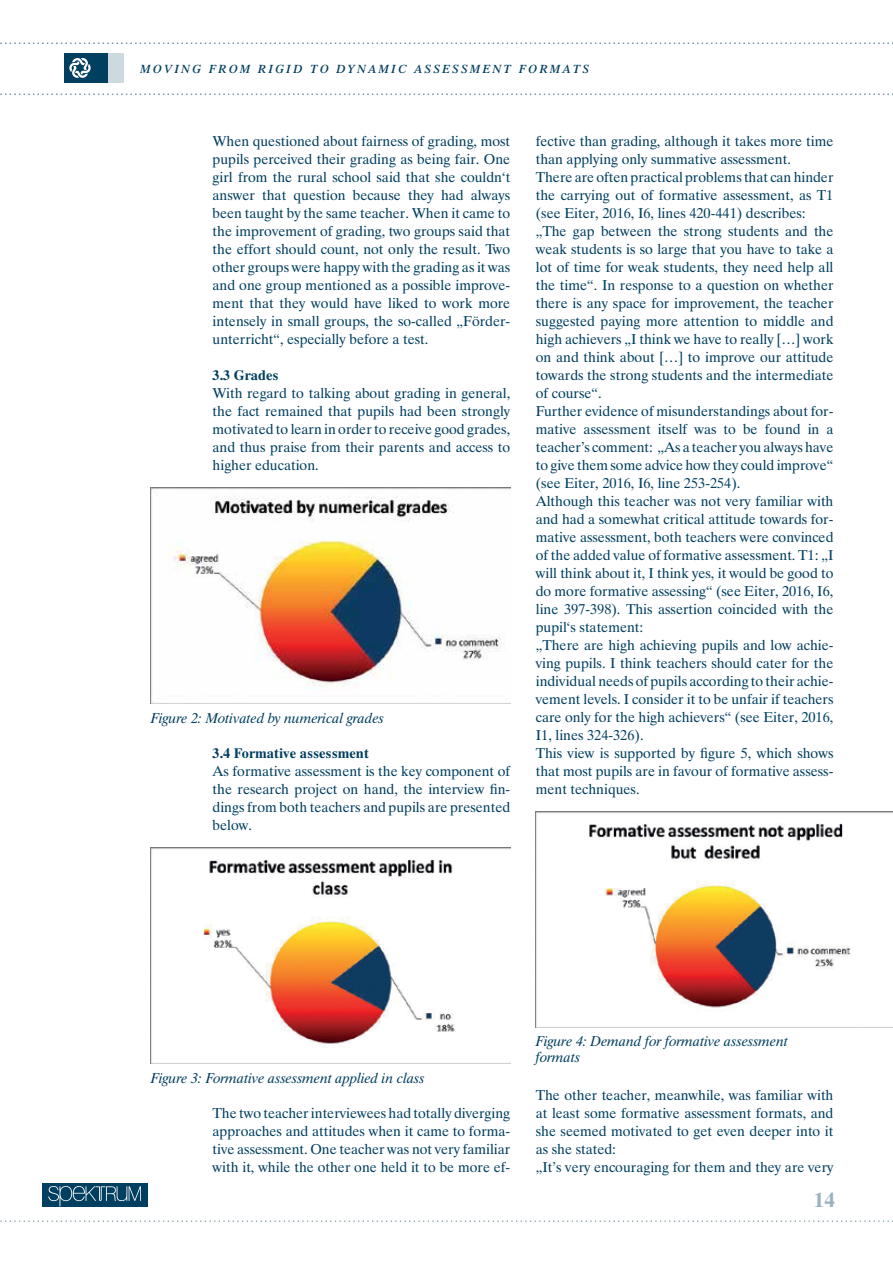
<style>
.page{position:relative;width:893px;height:1263px;background:#fff}
.page>*{position:absolute;margin:0;border:0;box-sizing:border-box;transform-origin:0 0}
.t1{font:700 21px "Dutch 801 BT";color:#99b2bf}
.t2{font:14.25px/18px "Dutch 801 BT";color:#003f5f;text-align:justify}
.t3{font:italic 14.25px/16.5px "Dutch 801 BT";color:#003f5f}
.t4{font:700 14.25px "Dutch 801 BT";color:#003f5f}
.t5{font:italic 600 12px "Dutch 801 BT";letter-spacing:.2em;color:#003f5f}
</style>
<div class="page">
<div style="left:43px;top:1182px;width:105px;height:24px;background:#003f5f"></div>
<svg style="left:48px;top:1186px;width:93px;height:20px"></svg>
<div style="left:64px;top:53px;width:45px;height:30px;background:#003f5f"></div>
<svg style="left:69px;top:58px;width:22px;height:20px"></svg>
<div style="left:109px;top:53px;width:15px;height:30px;background:#ccd9df"></div>
<svg style="left:0;top:43px;width:893px;height:1px"></svg>
<svg style="left:0;top:94px;width:893px;height:1px"></svg>
<svg style="left:0;top:1220px;width:893px;height:2px"></svg>
<img style="left:151px;top:488px;width:359px;height:216px">
<img style="left:536px;top:812px;width:357px;height:216px">
<img style="left:151px;top:848px;width:359px;height:216px">
<p class="t5" style="left:140px;top:61px;width:450px">MOVING FROM RIGID T O DYNAMI C ASSESSMENT FORMAT S</p>
<p class="t2" style="left:213px;top:132px;width:299px">When questioned about fairness of grading, most pupils perceived their grading as being fair. One girl from the rural school said that she couldn‘t answer that question because they had always been taught by the same teacher. When it came to the improvement of grading, two groups said that the effort should count, not only the result. Two other groups were happy with the grading as it was and one group mentioned as a possible improve&shy;ment that they would have liked to work more intensely in small groups, the so-called „Förder&shy;unterricht“, especially before a test.</p>
<p class="t4" style="left:213px;top:366px;width:67px">3.3 Grades</p>
<p class="t2" style="left:213px;top:383px;width:299px">With regard to talking about grading in general, the fact remained that pupils had been strongly motivated to learn in order to receive good grades, and thus praise from their parents and access to higher education.</p>
<p class="t3" style="left:151px;top:710px;width:235px">Figure 2: Motivated by numerical grades</p>
<p class="t4" style="left:213px;top:744px;width:158px">3.4 Formative assessment</p>
<p class="t2" style="left:213px;top:761px;width:299px">As formative assessment is the key component of the research project on hand, the interview fin&shy;dings from both teachers and pupils are presented below.</p>
<p class="t2" style="left:536px;top:132px;width:299px;text-align:left">fective than grading, although it takes more time than applying only summative assessment.<br>There are often practical problems that can hinder the carrying out of formative assessment, as T1 (see Eiter, 2016, I6, lines 420-441) describes: „The gap between the strong students and the weak students is so large that you have to take a lot of time for weak students, they need help all the time“. In response to a question on whether there is any space for improvement, the teacher suggested paying more attention to middle and high achievers „I think we have to really […] work on and think about […] to improve our attitude towards the strong students and the intermediate of course“.<br>Further evidence of misunderstandings about for&shy;mative assessment itself was to be found in a teacher’s comment: „As a teacher you always have to give them some advice how they could improve“ (see Eiter, 2016, I6, line 253-254).<br>Although this teacher was not very familiar with and had a somewhat critical attitude towards for&shy;mative assessment, both teachers were convinced of the added value of formative assessment. T1: „I will think about it, I think yes, it would be good to do more formative assessing“ (see Eiter, 2016, I6, line 397-398). This assertion coincided with the pupil‘s statement:<br>„There are high achieving pupils and low achie&shy;ving pupils. I think teachers should cater for the individual needs of pupils according to their achie&shy;vement levels. I consider it to be unfair if teachers care only for the high achievers“ (see Eiter, 2016, I1, lines 324-326).<br>This view is supported by figure 5, which shows that most pupils are in favour of formative assess&shy;ment techniques.</p>
<p class="t3" style="left:151px;top:1070px;width:275px">Figure 3: Formative assessment applied in class</p>
<p class="t2" style="left:213px;top:1103px;width:299px">The two teacher interviewees had totally diverging approaches and attitudes when it came to forma&shy;tive assessment. One teacher was not very familiar with it, while the other one held it to be more ef-</p>
<p class="t3" style="left:536px;top:1032px;width:254px">Figure 4: Demand for formative assessment formats</p>
<p class="t2" style="left:536px;top:1085px;width:299px;text-align:left">The other teacher, meanwhile, was familiar with at least some formative assessment formats, and she seemed motivated to get even deeper into it as she stated:<br>„It’s very encouraging for them and they are very</p>
<h1 class="t1" style="left:814px;top:1187px;width:22px">14</h1>
</div>
